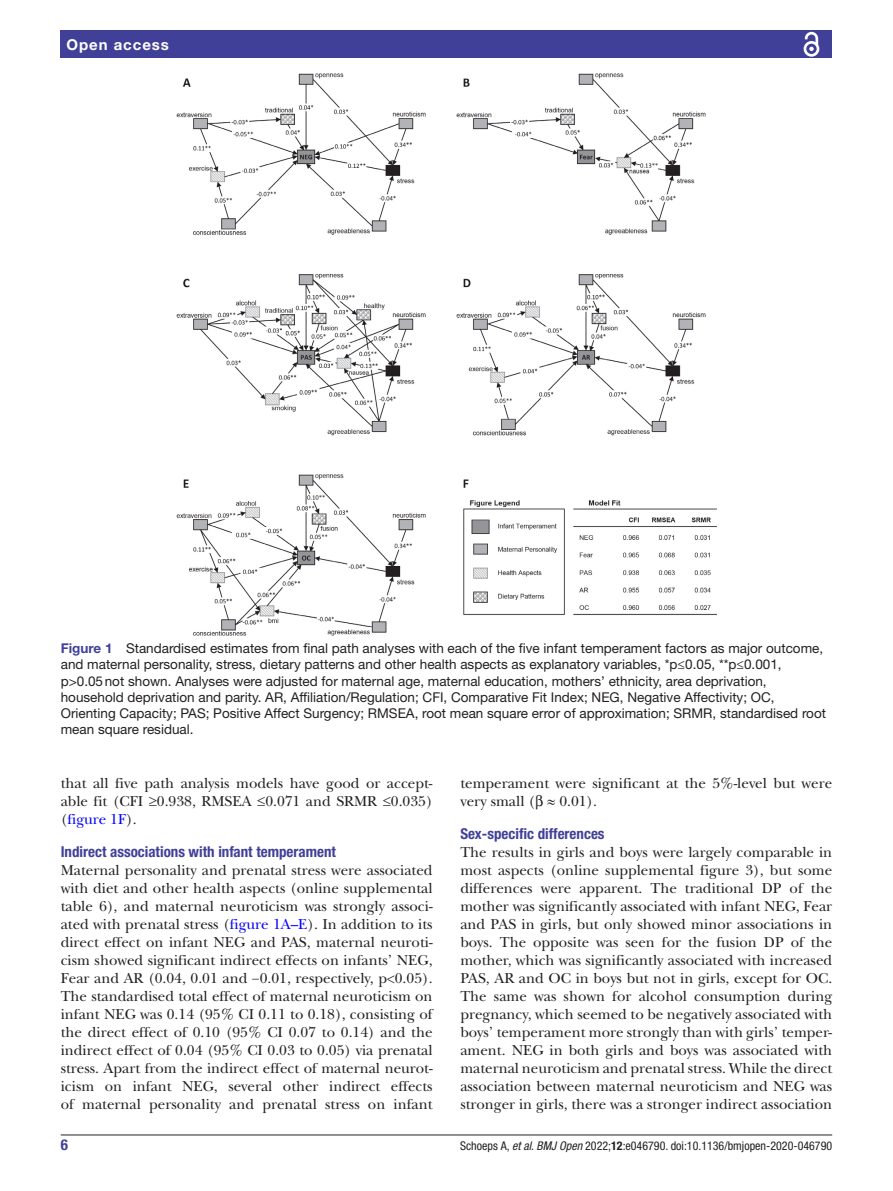
<style>
.page{position:relative;width:893px;height:1191px;background:#fff}
.page>*{position:absolute;margin:0;border:0;box-sizing:border-box;transform-origin:0 0}
.t1{font:15px/18px "New Baskerville";color:#231f20;text-align:justify}
.t2{font:700 condensed 15px "Helvetica Neue LT Std";color:#414099}
.t3{font:700 15px "Helvetica Neue LT Std";letter-spacing:.065em;color:#fff}
.t4{font:13.5px/16.2px "Helvetica Neue LT Std";color:#231f20}
.t5{font:condensed 12px "Helvetica Neue LT Std";color:#231f20}
.s1{font-weight:700;color:#414099}
.s2{color:#00f}
.s3{font-style:italic}
.s4{font-weight:700}
</style>
<div class="page">
<hr style="left:61px;top:1134px;width:771px;height:1px;background:#231f20">
<div style="left:61px;top:31px;width:771px;height:27px;background:#414099"></div>
<svg style="left:803px;top:31px;width:17px;height:26px"></svg>
<img style="left:176px;top:73px;width:540px;height:562px">
<p class="t3" style="left:66px;top:35px;width:104px">Open access</p>
<p class="t4" style="left:61px;top:640px;width:767px"><span class="s1">Figure 1</span> Standardised estimates from final path analyses with each of the five infant temperament factors as major outcome, and maternal personality, stress, dietary patterns and other health aspects as explanatory variables, *p≤0.05, **p≤0.001, p&gt;0.05not shown. Analyses were adjusted for maternal age, maternal education, mothers’ ethnicity, area deprivation, household deprivation and parity. AR, Affiliation/Regulation; CFI, Comparative Fit Index; NEG, Negative Affectivity; OC, Orienting Capacity; PAS; Positive Affect Surgency; RMSEA, root mean square error of approximation; SRMR, standardised root mean square residual.</p>
<p class="t1" style="left:61px;top:774px;width:373px">that all five path analysis models have good or accept&shy;able fit (CFI ≥0.938, RMSEA ≤0.071 and SRMR ≤0.035) (<span class="s2">figure 1F</span>).</p>
<p class="t2" style="left:61px;top:843px;width:277px">Indirect associations with infant temperament</p>
<p class="t1" style="left:61px;top:861px;width:373px">Maternal personality and prenatal stress were associated with diet and other health aspects (online supplemental table 6), and maternal neuroticism was strongly associ&shy;ated with prenatal stress (<span class="s2">figure 1A–E</span>). In addition to its direct effect on infant NEG and PAS, maternal neuroti&shy;cism showed significant indirect effects on infants’ NEG, Fear and AR (0.04, 0.01 and −0.01, respectively, p&lt;0.05).<br>The standardised total effect of maternal neuroticism on infant NEG was 0.14 (95% CI 0.11 to 0.18), consisting of the direct effect of 0.10 (95% CI 0.07 to 0.14) and the indirect effect of 0.04 (95% CI 0.03 to 0.05) via prenatal stress. Apart from the indirect effect of maternal neurot&shy;icism on infant NEG, several other indirect effects of maternal personality and prenatal stress on infant</p>
<p class="t1" style="left:460px;top:774px;width:373px">temperament were significant at the 5%-level but were very small ( ≈ 0.01).</p>
<p class="t2" style="left:460px;top:825px;width:146px">Sex-specific differences</p>
<p class="t1" style="left:460px;top:843px;width:373px">The results in girls and boys were largely comparable in most aspects (online supplemental figure 3), but some differences were apparent. The traditional DP of the mother was significantly associated with infant NEG, Fear and PAS in girls, but only showed minor associations in boys. The opposite was seen for the fusion DP of the mother, which was significantly associated with increased PAS, AR and OC in boys but not in girls, except for OC.<br>The same was shown for alcohol consumption during pregnancy, which seemed to be negatively associated with boys’ temperament more strongly than with girls’ temper&shy;ament. NEG in both girls and boys was associated with maternal neuroticism and prenatal stress. While the direct association between maternal neuroticism and NEG was stronger in girls, there was a stronger indirect association</p>
<p class="t2" style="left:61px;top:1135px;width:9px">6</p>
<p class="t5" style="left:460px;top:1138px;width:374px">Schoeps A, <span class="s3">et al</span>. <span class="s3">BMJ Open</span> 2022;<span class="s4">12</span>:e046790. doi:10.1136/bmjopen-2020-046790</p>
</div>
